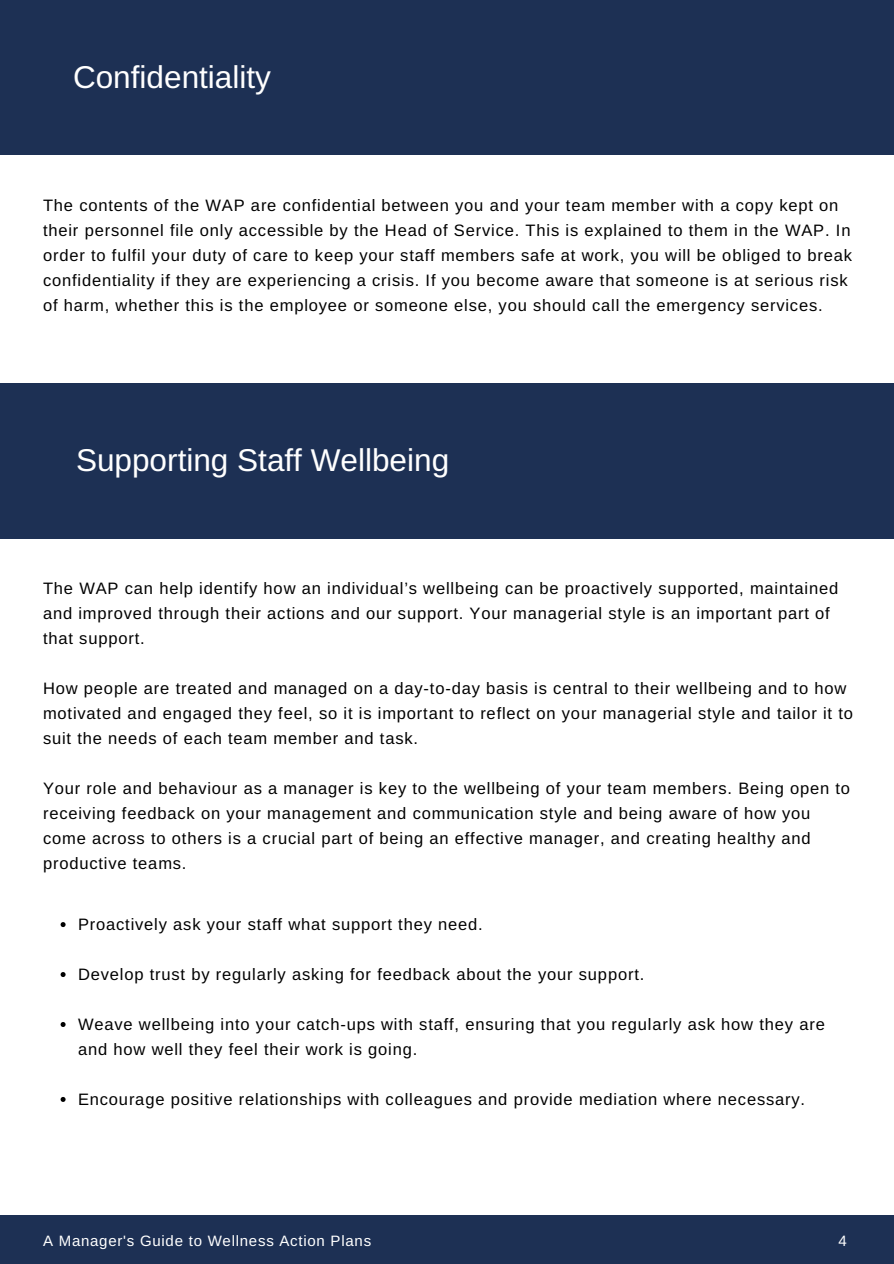
<style>
.page{position:relative;width:894px;height:1264px;background:#fff}
.page>*{position:absolute;margin:0;border:0;box-sizing:border-box;transform-origin:0 0}
.t1{font:31.5px "Arimo";color:#fff}
.t2{font:16.5px/24.9px "Arimo";letter-spacing:.05em;color:#000}
.t3{font:15px "Arimo";letter-spacing:.05em;color:#fff}
</style>
<div class="page">
<div style="left:0;top:1215px;width:893px;height:48px;background:#1d3054"></div>
<div style="left:0;top:0;width:893px;height:154px;background:#1d3054"></div>
<div style="left:0;top:384px;width:893px;height:154px;background:#1d3054"></div>
<svg style="left:61px;top:922px;width:5px;height:5px"></svg>
<svg style="left:61px;top:972px;width:5px;height:5px"></svg>
<svg style="left:61px;top:1022px;width:5px;height:4px"></svg>
<svg style="left:61px;top:1097px;width:5px;height:4px"></svg>
<h1 class="t1" style="left:73px;top:59px;width:199px">Confidentiality</h1>
<p class="t2" style="left:43px;top:193px;width:810px">The contents of the WAP are confidential between you and your team member with a copy kept on their personnel file only accessible by the Head of Service. This is explained to them in the WAP. In order to fulfil your duty of care to keep your staff members safe at work, you will be obliged to break confidentiality if they are experiencing a crisis. If you become aware that someone is at serious risk of harm, whether this is the employee or someone else, you should call the emergency services.</p>
<h1 class="t1" style="left:76px;top:443px;width:374px">Supporting Staff Wellbeing</h1>
<p class="t2" style="left:43px;top:576px;width:796px">The WAP can help identify how an individual’s wellbeing can be proactively supported, maintained and improved through their actions and our support. Your managerial style is an important part of that support.</p>
<p class="t2" style="left:43px;top:676px;width:811px">How people are treated and managed on a day-to-day basis is central to their wellbeing and to how motivated and engaged they feel, so it is important to reflect on your managerial style and tailor it to suit the needs of each team member and task.</p>
<p class="t2" style="left:43px;top:776px;width:808px">Your role and behaviour as a manager is key to the wellbeing of your team members. Being open to receiving feedback on your management and communication style and being aware of how you come across to others is a crucial part of being an effective manager, and creating healthy and productive teams.</p>
<p class="t2" style="left:78px;top:911px;width:406px">Proactively ask your staff what support they need.</p>
<p class="t2" style="left:78px;top:961px;width:567px">Develop trust by regularly asking for feedback about the your support.</p>
<p class="t2" style="left:78px;top:1011px;width:748px">Weave wellbeing into your catch-ups with staff, ensuring that you regularly ask how they are and how well they feel their work is going.</p>
<p class="t2" style="left:78px;top:1086px;width:728px">Encourage positive relationships with colleagues and provide mediation where necessary.</p>
<p class="t3" style="left:43px;top:1232px;width:329px">A Manager's Guide to Wellness Action Plans</p>
<p class="t3" style="left:838px;top:1232px;width:10px">4</p>
</div>
